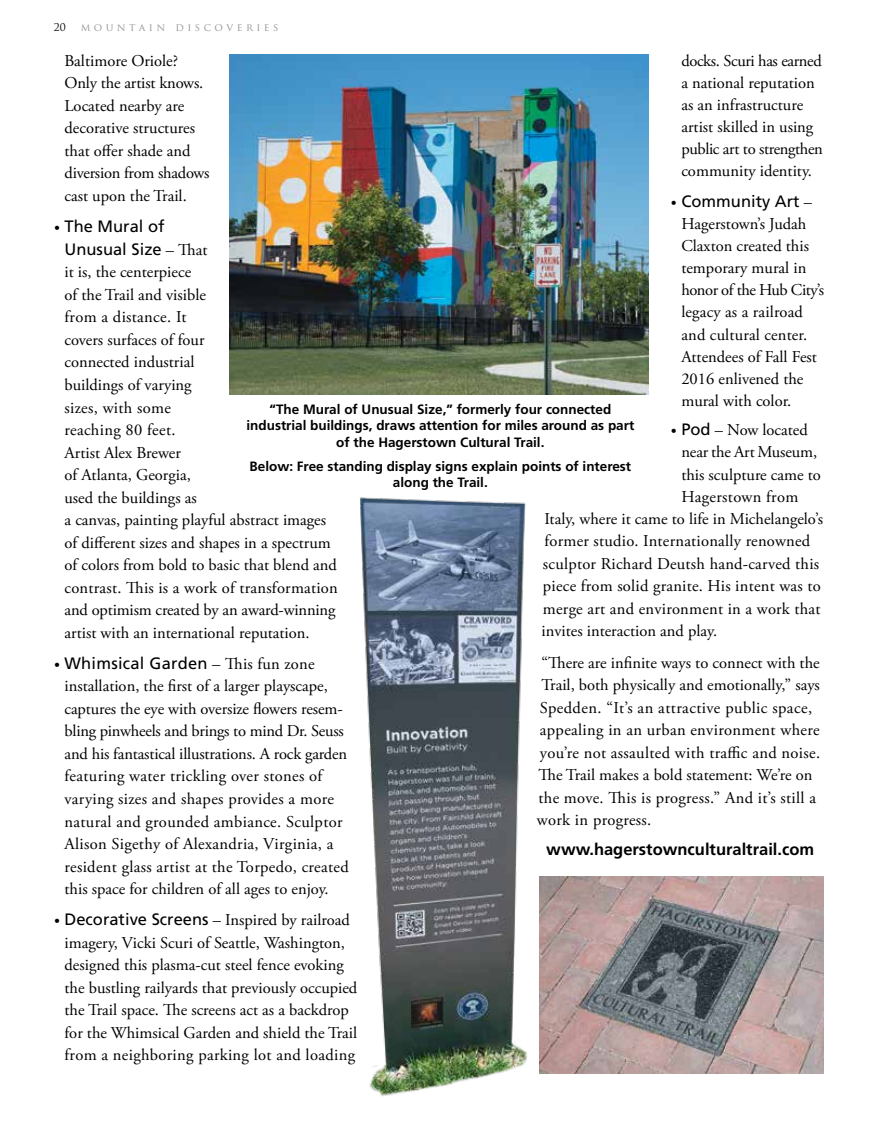
<style>
.page{position:relative;width:878px;height:1134px;background:#fff}
.page>*{position:absolute;margin:0;border:0;box-sizing:border-box;transform-origin:0 0}
.t1{font:16.5px/22.5px "Adobe Garamond Pro";color:#000}
.t2{font:16.5px/22.5px "Adobe Garamond Pro";letter-spacing:.02em;color:#000}
.t3{font:16.5px/22.5px "Frutiger";color:#000}
.t4{font:700 16.5px "Frutiger";color:#000}
.t5{font:700 13.5px/16.5px "Frutiger";color:#000;text-align:center}
.t6{font:10.5px "Trajan Pro";color:#939598}
.t7{font:10.5px "Trajan Pro";color:#000}
.s1{font-size:12px}
.s2{font-family:"Adobe Garamond Pro"}
.s3{font-family:"Frutiger";font-size:12px}
.s4{font-family:"Frutiger"}
</style>
<div class="page">
<img style="left:229px;top:55px;width:420px;height:339px">
<img style="left:360px;top:497px;width:193px;height:599px">
<img style="left:539px;top:877px;width:284px;height:197px">
<p class="t7" style="left:54px;top:21px;width:13px">20</p>
<p class="t6" style="left:81px;top:21px;width:199px">M O U N T A I N D I S C O V E R I E S</p>
<p class="t1" style="left:64px;top:50px;width:146px">Baltimore Oriole?<br>Only the artist knows.<br>Located nearby are decorative structures that offer shade and diversion from shadows cast upon the Trail.</p>
<p class="t3" style="left:65px;top:215px;width:144px;text-indent:-11px"><span class="s1">•</span> The Mural of<br>Unusual Size <span class="s2">– That</span></p>
<p class="t1" style="left:65px;top:262px;width:275px">it is, the centerpiece<br>of the Trail and visible<br>from a distance. It<br>covers surfaces of four<br>connected industrial<br>buildings of varying<br>sizes, with some<br>reaching 80 feet.<br>Artist Alex Brewer<br>of Atlanta, Georgia,<br>used the buildings as<br>a canvas, painting playful abstract images of different sizes and shapes in a spectrum of colors from bold to basic that blend and contrast. This is a work of transformation and optimism created by an award-winning artist with an international reputation.</p>
<p class="t3" style="left:54px;top:652px;width:262px"><span class="s1">•</span> Whimsical Garden <span class="s2">– This fun zone</span></p>
<p class="t1" style="left:65px;top:676px;width:286px">installation, the first of a larger playscape, captures the eye with oversize flowers resem&shy;bling pinwheels and brings to mind Dr. Seuss and his fantastical illustrations. A rock garden featuring water trickling over stones of varying sizes and shapes provides a more natural and grounded ambiance. Sculptor Alison Sigethy of Alexandria, Virginia, a resident glass artist at the Torpedo, created this space for children of all ages to enjoy.</p>
<p class="t1" style="left:64px;top:910px;width:294px;text-indent:-10px"><span class="s3">•</span> <span class="s4">Decorative Screens</span> – Inspired by railroad imagery, Vicki Scuri of Seattle, Washington, designed this plasma-cut steel fence evoking the bustling railyards that previously occupied the Trail space. The screens act as a backdrop for the Whimsical Garden and shield the Trail from a neighboring parking lot and loading</p>
<p class="t1" style="left:681px;top:50px;width:143px;line-height:22px">docks. Scuri has earned a national reputation as an infrastructure artist skilled in using public art to strengthen community identity.</p>
<p class="t3" style="left:670px;top:190px;width:143px"><span class="s1">•</span> Community Art <span class="s2">–</span></p>
<p class="t1" style="left:681px;top:214px;width:144px;line-height:22px">Hagerstown’s Judah<br>Claxton created this temporary mural in honor of the Hub City’s legacy as a railroad and cultural center.<br>Attendees of Fall Fest<br>2016 enlivened the mural with color.</p>
<p class="t1" style="left:681px;top:420px;width:141px;text-indent:-10px"><span class="s3">•</span> <span class="s4">Pod</span> – Now located near the Art Museum, this sculpture came to<br>Hagerstown from</p>
<p class="t5" style="left:246px;top:401px;width:389px">“The Mural of Unusual Size,” formerly four connected industrial buildings, draws attention for miles around as part of the Hagerstown Cultural Trail.</p>
<p class="t5" style="left:249px;top:458px;width:383px">Below: Free standing display signs explain points of interest along the Trail.</p>
<p class="t1" style="left:541px;top:508px;width:283px">Italy, where it came to life in Michelangelo’s former studio. Internationally renowned sculptor Richard Deutsh hand-carved this piece from solid granite. His intent was to merge art and environment in a work that invites interaction and play.</p>
<p class="t2" style="left:537px;top:652px;width:285px">“There are infinite ways to connect with the Trail, both physically and emotionally,” says Spedden. “It’s an attractive public space, appealing in an urban environment where you’re not assaulted with traffic and noise.<br>The Trail makes a bold statement: We’re on the move. This is progress.” And it’s still a work in progress.</p>
<p class="t4" style="left:546px;top:840px;width:269px">www.hagerstownculturaltrail.com</p>
</div>
